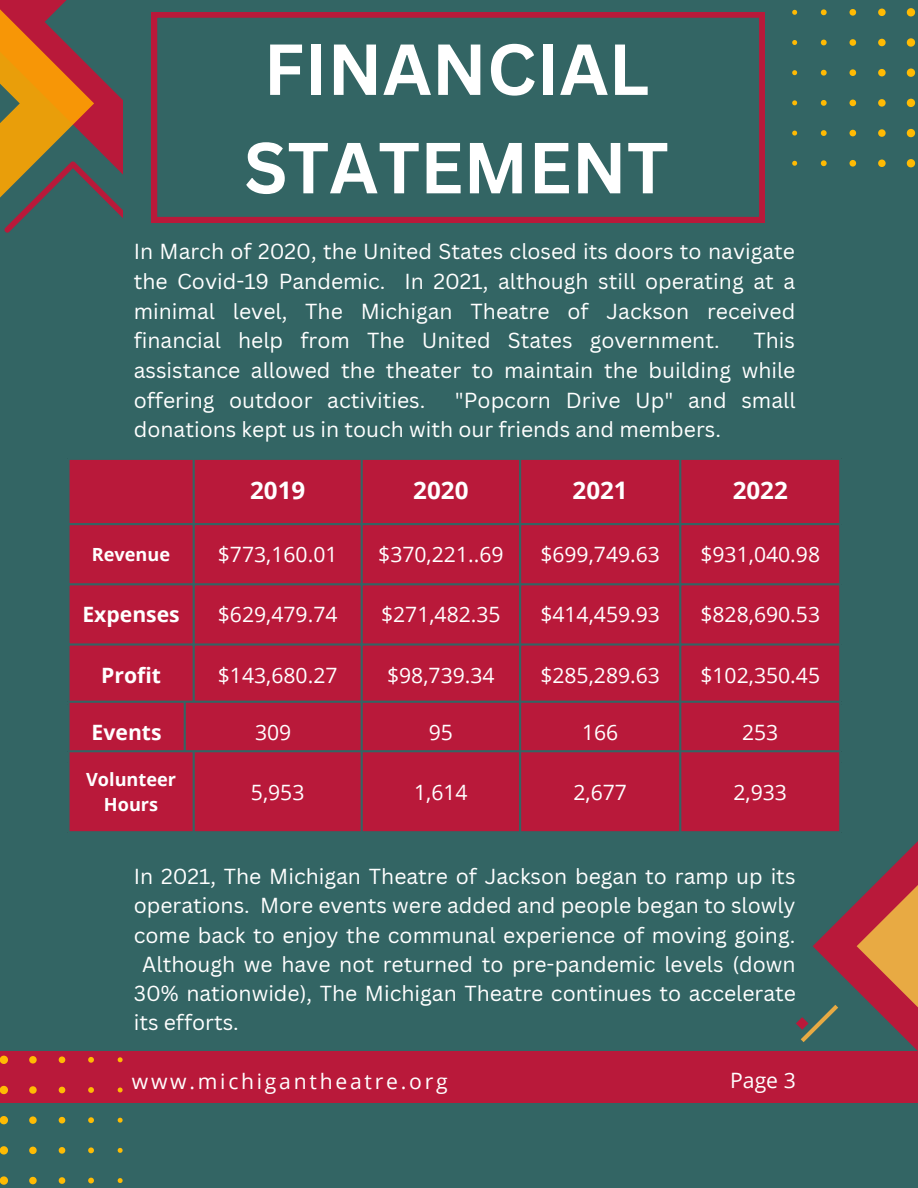
<style>
.page{position:relative;width:918px;height:1188px;background:#336564}
.page>*{position:absolute;margin:0;border:0;box-sizing:border-box;transform-origin:0 0}
.t1{font:700 70.5px/98.4px "Canva Sans";color:#fff}
.t2{font:700 24.15px "Open Sans";color:#fff}
.t3{font:21.15px/29.7px "Canva Sans";color:#fff;text-align:justify}
.t4{font:21.15px "Open Sans";color:#fff}
.t5{font:21.15px "Open Sans";letter-spacing:.13em;color:#fff}
.t6{font:700 21.15px "Open Sans";color:#fff}
.t7{font:700 18.15px/24.8px "Open Sans";color:#fff;text-align:center}
</style>
<div class="page">
<div style="left:0;top:1051px;width:918px;height:52px;background:#b9193a"></div>
<div style="left:70px;top:460px;width:769px;height:241px;background:#b9193a"></div>
<hr style="left:193px;top:460px;width:2px;height:244px;background:#336564">
<hr style="left:361px;top:460px;width:2px;height:244px;background:#336564">
<hr style="left:519px;top:460px;width:2px;height:244px;background:#336564">
<hr style="left:679px;top:460px;width:2px;height:244px;background:#336564">
<hr style="left:67px;top:523px;width:774px;height:2px;background:#336564">
<hr style="left:67px;top:583px;width:774px;height:2px;background:#336564">
<hr style="left:67px;top:643px;width:774px;height:3px;background:#336564">
<svg style="left:152px;top:12px;width:613px;height:211px"></svg>
<svg style="left:0;top:0;width:123px;height:233px"></svg>
<svg style="left:796px;top:841px;width:122px;height:210px"></svg>
<svg style="left:907px;top:8px;width:8px;height:8px"></svg>
<svg style="left:878px;top:9px;width:8px;height:7px"></svg>
<svg style="left:850px;top:9px;width:6px;height:7px"></svg>
<svg style="left:821px;top:9px;width:6px;height:6px"></svg>
<svg style="left:792px;top:10px;width:5px;height:5px"></svg>
<svg style="left:907px;top:38px;width:8px;height:9px"></svg>
<svg style="left:878px;top:39px;width:8px;height:7px"></svg>
<svg style="left:850px;top:39px;width:6px;height:7px"></svg>
<svg style="left:821px;top:40px;width:6px;height:5px"></svg>
<svg style="left:792px;top:40px;width:5px;height:5px"></svg>
<svg style="left:907px;top:69px;width:8px;height:8px"></svg>
<svg style="left:878px;top:69px;width:8px;height:7px"></svg>
<svg style="left:850px;top:69px;width:6px;height:7px"></svg>
<svg style="left:821px;top:70px;width:6px;height:6px"></svg>
<svg style="left:792px;top:70px;width:5px;height:5px"></svg>
<svg style="left:907px;top:99px;width:8px;height:8px"></svg>
<svg style="left:878px;top:99px;width:8px;height:8px"></svg>
<svg style="left:850px;top:100px;width:6px;height:6px"></svg>
<svg style="left:821px;top:100px;width:6px;height:6px"></svg>
<svg style="left:792px;top:100px;width:5px;height:5px"></svg>
<svg style="left:907px;top:129px;width:8px;height:8px"></svg>
<svg style="left:878px;top:129px;width:8px;height:8px"></svg>
<svg style="left:850px;top:130px;width:6px;height:6px"></svg>
<svg style="left:821px;top:130px;width:6px;height:6px"></svg>
<svg style="left:792px;top:131px;width:5px;height:5px"></svg>
<svg style="left:907px;top:159px;width:8px;height:8px"></svg>
<svg style="left:878px;top:160px;width:8px;height:7px"></svg>
<svg style="left:850px;top:160px;width:6px;height:7px"></svg>
<svg style="left:821px;top:160px;width:6px;height:6px"></svg>
<svg style="left:792px;top:161px;width:5px;height:5px"></svg>
<svg style="left:0;top:1176px;width:8px;height:9px"></svg>
<svg style="left:29px;top:1177px;width:8px;height:7px"></svg>
<svg style="left:59px;top:1177px;width:6px;height:7px"></svg>
<svg style="left:88px;top:1178px;width:6px;height:5px"></svg>
<svg style="left:118px;top:1178px;width:5px;height:5px"></svg>
<svg style="left:0;top:1146px;width:8px;height:9px"></svg>
<svg style="left:29px;top:1147px;width:8px;height:7px"></svg>
<svg style="left:59px;top:1147px;width:6px;height:7px"></svg>
<svg style="left:88px;top:1147px;width:6px;height:6px"></svg>
<svg style="left:118px;top:1148px;width:5px;height:5px"></svg>
<svg style="left:0;top:1116px;width:8px;height:8px"></svg>
<svg style="left:29px;top:1116px;width:8px;height:8px"></svg>
<svg style="left:59px;top:1117px;width:6px;height:7px"></svg>
<svg style="left:88px;top:1117px;width:6px;height:6px"></svg>
<svg style="left:118px;top:1118px;width:5px;height:5px"></svg>
<svg style="left:0;top:1086px;width:8px;height:8px"></svg>
<svg style="left:29px;top:1086px;width:8px;height:8px"></svg>
<svg style="left:59px;top:1087px;width:6px;height:6px"></svg>
<svg style="left:88px;top:1087px;width:6px;height:6px"></svg>
<svg style="left:118px;top:1088px;width:5px;height:4px"></svg>
<svg style="left:0;top:1056px;width:8px;height:8px"></svg>
<svg style="left:29px;top:1056px;width:8px;height:8px"></svg>
<svg style="left:59px;top:1056px;width:6px;height:7px"></svg>
<svg style="left:88px;top:1057px;width:6px;height:6px"></svg>
<svg style="left:118px;top:1057px;width:5px;height:5px"></svg>
<div style="left:70px;top:703px;width:769px;height:47px;background:#b9193a"></div>
<hr style="left:184px;top:703px;width:2px;height:58px;background:#336564">
<hr style="left:361px;top:703px;width:2px;height:58px;background:#336564">
<hr style="left:519px;top:703px;width:2px;height:58px;background:#336564">
<hr style="left:679px;top:703px;width:2px;height:58px;background:#336564">
<div style="left:70px;top:752px;width:769px;height:79px;background:#b9193a"></div>
<hr style="left:193px;top:752px;width:2px;height:79px;background:#336564">
<hr style="left:361px;top:752px;width:2px;height:79px;background:#336564">
<hr style="left:519px;top:752px;width:2px;height:79px;background:#336564">
<hr style="left:679px;top:752px;width:2px;height:79px;background:#336564">
<h1 class="t1" style="left:244px;top:18px;width:426px">FINANCIAL<br>STATEMENT</h1>
<p class="t3" style="left:134px;top:236px;width:663px">In March of 2020, the United States closed its doors to navigate the Covid-19 Pandemic. In 2021, although still operating at a minimal level, The Michigan Theatre of Jackson received financial help from The United States government.</p>
<p class="t3" style="left:134px;top:325px;width:663px;text-indent:620px">This assistance allowed the theater to maintain the building while offering outdoor activities.</p>
<p class="t3" style="left:134px;top:384px;width:663px;text-indent:321px">"Popcorn Drive Up" and small donations kept us in touch with our friends and members.</p>
<p class="t2" style="left:250px;top:473px;width:57px">2019</p>
<p class="t2" style="left:413px;top:473px;width:57px">2020</p>
<p class="t2" style="left:573px;top:473px;width:57px">2021</p>
<p class="t2" style="left:733px;top:473px;width:57px">2022</p>
<p class="t7" style="left:92px;top:542px;width:80px">Revenue</p>
<p class="t4" style="left:218px;top:540px;width:121px">$773,160.01</p>
<p class="t4" style="left:378px;top:540px;width:127px">$370,221..69</p>
<p class="t4" style="left:540px;top:540px;width:121px">$699,749.63</p>
<p class="t4" style="left:700px;top:540px;width:121px">$931,040.98</p>
<p class="t6" style="left:82px;top:600px;width:99px">Expenses</p>
<p class="t4" style="left:218px;top:600px;width:121px">$629,479.74</p>
<p class="t4" style="left:381px;top:600px;width:121px">$271,482.35</p>
<p class="t4" style="left:540px;top:600px;width:121px">$414,459.93</p>
<p class="t4" style="left:700px;top:600px;width:121px">$828,690.53</p>
<p class="t6" style="left:101px;top:660px;width:61px">Profit</p>
<p class="t4" style="left:218px;top:660px;width:121px">$143,680.27</p>
<p class="t4" style="left:387px;top:660px;width:109px">$98,739.34</p>
<p class="t4" style="left:540px;top:660px;width:121px">$285,289.63</p>
<p class="t4" style="left:700px;top:660px;width:121px">$102,350.45</p>
<p class="t6" style="left:92px;top:717px;width:71px">Events</p>
<p class="t4" style="left:255px;top:717px;width:38px">309</p>
<p class="t4" style="left:429px;top:717px;width:26px">95</p>
<p class="t4" style="left:582px;top:717px;width:38px">166</p>
<p class="t4" style="left:742px;top:717px;width:38px">253</p>
<p class="t7" style="left:86px;top:767px;width:91px">Volunteer<br>Hours</p>
<p class="t4" style="left:251px;top:777px;width:55px">5,953</p>
<p class="t4" style="left:414px;top:777px;width:55px">1,614</p>
<p class="t4" style="left:573px;top:777px;width:55px">2,677</p>
<p class="t4" style="left:734px;top:777px;width:55px">2,933</p>
<p class="t3" style="left:134px;top:861px;width:663px">In 2021, The Michigan Theatre of Jackson began to ramp up its</p>
<p class="t3" style="left:134px;top:890px;width:663px">operations. More events were added and people began to slowly</p>
<p class="t3" style="left:134px;top:920px;width:663px">come back to enjoy the communal experience of moving going.</p>
<p class="t3" style="left:142px;top:949px;width:655px">Although we have not returned to pre-pandemic levels (down</p>
<p class="t3" style="left:134px;top:978px;width:664px">30% nationwide), The Michigan Theatre continues to accelerate</p>
<p class="t3" style="left:134px;top:1007px;width:107px">its efforts.</p>
<p class="t5" style="left:132px;top:1066px;width:317px">www.michigantheatre.org</p>
<p class="t4" style="left:730px;top:1066px;width:67px">Page 3</p>
</div>
